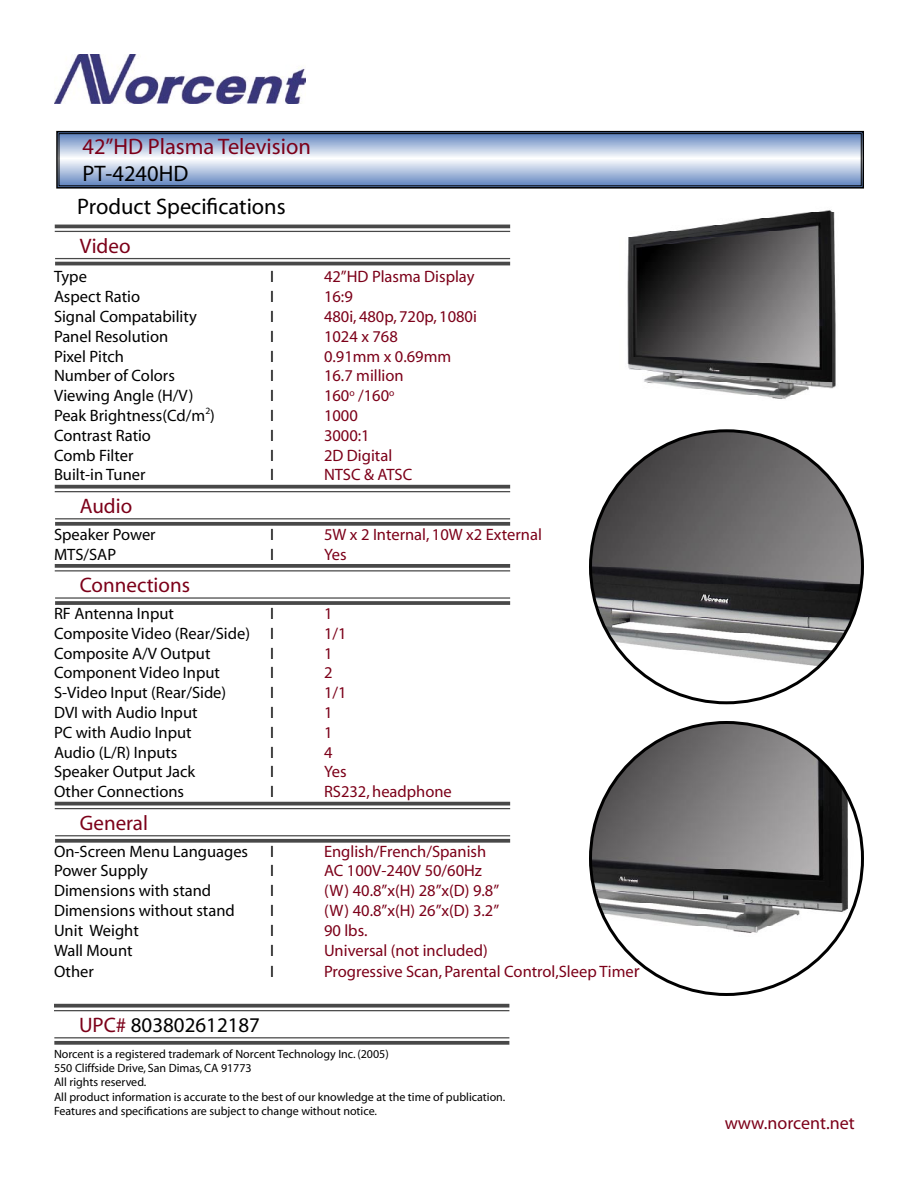
<style>
.page{position:relative;width:918px;height:1188px;background:#fff}
.page>*{position:absolute;margin:0;border:0;box-sizing:border-box;transform-origin:0 0}
.t1{font:22.5px "Myriad";color:#000}
.t2{font:22.5px "Myriad";color:#7c0019}
.t3{font:21px "Myriad";color:#7c0019}
.t4{font:21px "Myriad";color:#000}
.t5{font:18px "Myriad";color:#7c0019}
.t6{font:16.5px "Myriad";color:#000}
.t7{font:16.5px "Myriad";color:#7c0019}
.t8{font:12px "Myriad";color:#000}
.s1{font-size:18px}
.s2{color:#7c0019}
</style>
<div class="page">
<svg style="left:56px;top:130px;width:808px;height:59px;background:#a7b7d1"></svg>
<div style="left:59px;top:133px;width:803px;height:53px;border:1px solid #000"></div>
<img style="left:627px;top:209px;width:209px;height:190px">
<hr style="left:55px;top:258px;width:455px;height:1px;background:#484848">
<hr style="left:55px;top:262px;width:455px;height:3px;background:#484848">
<hr style="left:55px;top:225px;width:455px;height:3px;background:#484848">
<hr style="left:55px;top:231px;width:455px;height:1px;background:#484848">
<svg style="left:55px;top:485px;width:455px;height:4px;background:#5c5c5c"></svg>
<hr style="left:55px;top:491px;width:455px;height:1px;background:#484848">
<hr style="left:55px;top:518px;width:455px;height:1px;background:#484848">
<svg style="left:55px;top:522px;width:455px;height:4px;background:#555"></svg>
<svg style="left:55px;top:564px;width:455px;height:4px;background:#535353"></svg>
<hr style="left:55px;top:570px;width:455px;height:1px;background:#484848">
<hr style="left:55px;top:597px;width:455px;height:2px;background:#484848">
<svg style="left:55px;top:601px;width:455px;height:4px;background:#525252"></svg>
<hr style="left:55px;top:802px;width:455px;height:3px;background:#484848">
<hr style="left:55px;top:808px;width:455px;height:1px;background:#484848">
<hr style="left:55px;top:835px;width:455px;height:1px;background:#484848">
<svg style="left:55px;top:839px;width:455px;height:4px;background:#575757"></svg>
<svg style="left:54px;top:1004px;width:455px;height:4px;background:#5c5c5c"></svg>
<hr style="left:54px;top:1010px;width:455px;height:1px;background:#484848">
<hr style="left:54px;top:1037px;width:455px;height:1px;background:#484848">
<svg style="left:54px;top:1041px;width:455px;height:4px;background:#555"></svg>
<img style="left:591px;top:432px;width:271px;height:265px">
<img style="left:54px;top:54px;width:251px;height:50px">
<img style="left:591px;top:722px;width:271px;height:225px">
<p class="t2" style="left:82px;top:135px;width:230px">42”HD Plasma Television</p>
<p class="t1" style="left:82px;top:162px;width:107px">PT-4240HD</p>
<p class="t1" style="left:77px;top:195px;width:210px">Product Specifications</p>
<p class="t3" style="left:80px;top:235px;width:52px">Video</p>
<p class="t6" style="left:54px;top:269px;width:34px">Type</p>
<p class="t6" style="left:270px;top:269px;width:5px">I</p>
<p class="t7" style="left:324px;top:269px;width:152px">42”HD Plasma Display</p>
<p class="t6" style="left:54px;top:289px;width:88px">Aspect Ratio</p>
<p class="t6" style="left:270px;top:289px;width:5px">I</p>
<p class="t7" style="left:324px;top:289px;width:30px">16:9</p>
<p class="t6" style="left:54px;top:308px;width:144px">Signal Compatability</p>
<p class="t6" style="left:270px;top:308px;width:5px">I</p>
<p class="t7" style="left:324px;top:308px;width:154px">480i, 480p, 720p, 1080i</p>
<p class="t6" style="left:54px;top:328px;width:116px">Panel Resolution</p>
<p class="t6" style="left:270px;top:328px;width:5px">I</p>
<p class="t7" style="left:324px;top:328px;width:75px">1024 x 768</p>
<p class="t6" style="left:54px;top:348px;width:72px">Pixel Pitch</p>
<p class="t6" style="left:270px;top:348px;width:5px">I</p>
<p class="t7" style="left:324px;top:348px;width:129px">0.91mm x 0.69mm</p>
<p class="t6" style="left:54px;top:368px;width:122px">Number of Colors</p>
<p class="t6" style="left:270px;top:368px;width:5px">I</p>
<p class="t7" style="left:324px;top:368px;width:81px">16.7 million</p>
<p class="t6" style="left:54px;top:388px;width:141px">Viewing Angle (H/V)</p>
<p class="t6" style="left:270px;top:388px;width:5px">I</p>
<p class="t7" style="left:324px;top:388px;width:72px">160<sup>o</sup> /160<sup>o</sup></p>
<p class="t6" style="left:54px;top:407px;width:162px">Peak Brightness(Cd/m<sup>2</sup>)</p>
<p class="t6" style="left:270px;top:407px;width:5px">I</p>
<p class="t7" style="left:324px;top:407px;width:35px">1000</p>
<p class="t6" style="left:54px;top:427px;width:99px">Contrast Ratio</p>
<p class="t6" style="left:270px;top:427px;width:5px">I</p>
<p class="t7" style="left:324px;top:427px;width:47px">3000:1</p>
<p class="t6" style="left:54px;top:447px;width:81px">Comb Filter</p>
<p class="t6" style="left:270px;top:447px;width:5px">I</p>
<p class="t7" style="left:324px;top:447px;width:70px">2D Digital</p>
<p class="t6" style="left:54px;top:467px;width:93px">Built-in Tuner</p>
<p class="t6" style="left:270px;top:467px;width:5px">I</p>
<p class="t7" style="left:324px;top:467px;width:90px">NTSC &amp; ATSC</p>
<p class="t3" style="left:80px;top:496px;width:54px">Audio</p>
<p class="t6" style="left:54px;top:526px;width:103px">Speaker Power</p>
<p class="t6" style="left:270px;top:526px;width:5px">I</p>
<p class="t7" style="left:324px;top:526px;width:219px">5W x 2 Internal, 10W x2 External</p>
<p class="t6" style="left:54px;top:546px;width:64px">MTS/SAP</p>
<p class="t6" style="left:270px;top:546px;width:5px">I</p>
<p class="t7" style="left:324px;top:546px;width:24px">Yes</p>
<p class="t3" style="left:80px;top:575px;width:112px">Connections</p>
<p class="t6" style="left:54px;top:605px;width:121px">RF Antenna Input</p>
<p class="t6" style="left:270px;top:605px;width:5px">I</p>
<p class="t7" style="left:324px;top:605px;width:10px">1</p>
<p class="t6" style="left:54px;top:625px;width:221px">Composite Video (Rear/Side) I</p>
<p class="t7" style="left:324px;top:625px;width:24px">1/1</p>
<p class="t6" style="left:54px;top:645px;width:158px">Composite A/V Output</p>
<p class="t6" style="left:270px;top:645px;width:5px">I</p>
<p class="t7" style="left:324px;top:645px;width:10px">1</p>
<p class="t6" style="left:54px;top:665px;width:167px">Component Video Input</p>
<p class="t6" style="left:270px;top:665px;width:5px">I</p>
<p class="t7" style="left:324px;top:665px;width:10px">2</p>
<p class="t6" style="left:54px;top:685px;width:174px">S-Video Input (Rear/Side)</p>
<p class="t6" style="left:270px;top:685px;width:5px">I</p>
<p class="t7" style="left:324px;top:685px;width:24px">1/1</p>
<p class="t6" style="left:54px;top:704px;width:145px">DVI with Audio Input</p>
<p class="t6" style="left:270px;top:704px;width:5px">I</p>
<p class="t7" style="left:324px;top:704px;width:10px">1</p>
<p class="t6" style="left:54px;top:724px;width:139px">PC with Audio Input</p>
<p class="t6" style="left:270px;top:724px;width:5px">I</p>
<p class="t7" style="left:324px;top:724px;width:10px">1</p>
<p class="t6" style="left:54px;top:744px;width:125px">Audio (L/R) Inputs</p>
<p class="t6" style="left:270px;top:744px;width:5px">I</p>
<p class="t7" style="left:324px;top:744px;width:10px">4</p>
<p class="t6" style="left:54px;top:764px;width:143px">Speaker Output Jack</p>
<p class="t6" style="left:270px;top:764px;width:5px">I</p>
<p class="t7" style="left:324px;top:764px;width:24px">Yes</p>
<p class="t6" style="left:54px;top:784px;width:132px">Other Connections</p>
<p class="t6" style="left:270px;top:784px;width:5px">I</p>
<p class="t7" style="left:324px;top:784px;width:129px">RS232, headphone</p>
<p class="t3" style="left:80px;top:813px;width:70px">General</p>
<p class="t6" style="left:54px;top:843px;width:196px">On-Screen Menu Languages</p>
<p class="t6" style="left:270px;top:843px;width:5px">I</p>
<p class="t7" style="left:324px;top:843px;width:164px">English/French/Spanish</p>
<p class="t6" style="left:54px;top:863px;width:96px">Power Supply</p>
<p class="t6" style="left:270px;top:863px;width:5px">I</p>
<p class="t7" style="left:324px;top:863px;width:160px">AC 100V-240V 50/60Hz</p>
<p class="t6" style="left:54px;top:883px;width:159px">Dimensions with stand</p>
<p class="t6" style="left:270px;top:883px;width:5px">I</p>
<p class="t7" style="left:324px;top:883px;width:177px">(W) 40.8”x(H) 28”x(D) 9.8”</p>
<p class="t6" style="left:54px;top:902px;width:182px">Dimensions without stand</p>
<p class="t6" style="left:270px;top:902px;width:5px">I</p>
<p class="t7" style="left:324px;top:902px;width:177px">(W) 40.8”x(H) 26”x(D) 3.2”</p>
<p class="t6" style="left:54px;top:922px;width:86px">Unit Weight</p>
<p class="t6" style="left:270px;top:922px;width:5px">I</p>
<p class="t7" style="left:324px;top:922px;width:45px">90 lbs.</p>
<p class="t6" style="left:54px;top:942px;width:80px">Wall Mount</p>
<p class="t6" style="left:270px;top:942px;width:5px">I</p>
<p class="t7" style="left:324px;top:942px;width:165px">Universal (not included)</p>
<p class="t6" style="left:54px;top:964px;width:41px">Other</p>
<p class="t6" style="left:270px;top:964px;width:5px">I</p>
<p class="t7" style="left:324px;top:964px;width:317px">Progressive Scan, Parental Control,Sleep Time<span class="s1">r</span></p>
<p class="t4" style="left:79px;top:1015px;width:183px"><span class="s2">UPC#</span> 803802612187</p>
<p class="t8" style="left:54px;top:1048px;width:336px">Norcent is a registered trademark of Norcent Technology Inc. (2005)</p>
<p class="t8" style="left:54px;top:1062px;width:199px">550 Cliffside Drive, San Dimas, CA 91773</p>
<p class="t8" style="left:54px;top:1076px;width:94px">All rights reserved.</p>
<p class="t8" style="left:54px;top:1091px;width:453px">All product information is accurate to the best of our knowledge at the time of publication.</p>
<p class="t8" style="left:54px;top:1105px;width:325px">Features and specifications are subject to change without notice.</p>
<p class="t5" style="left:725px;top:1114px;width:131px">www.norcent.net</p>
</div>
